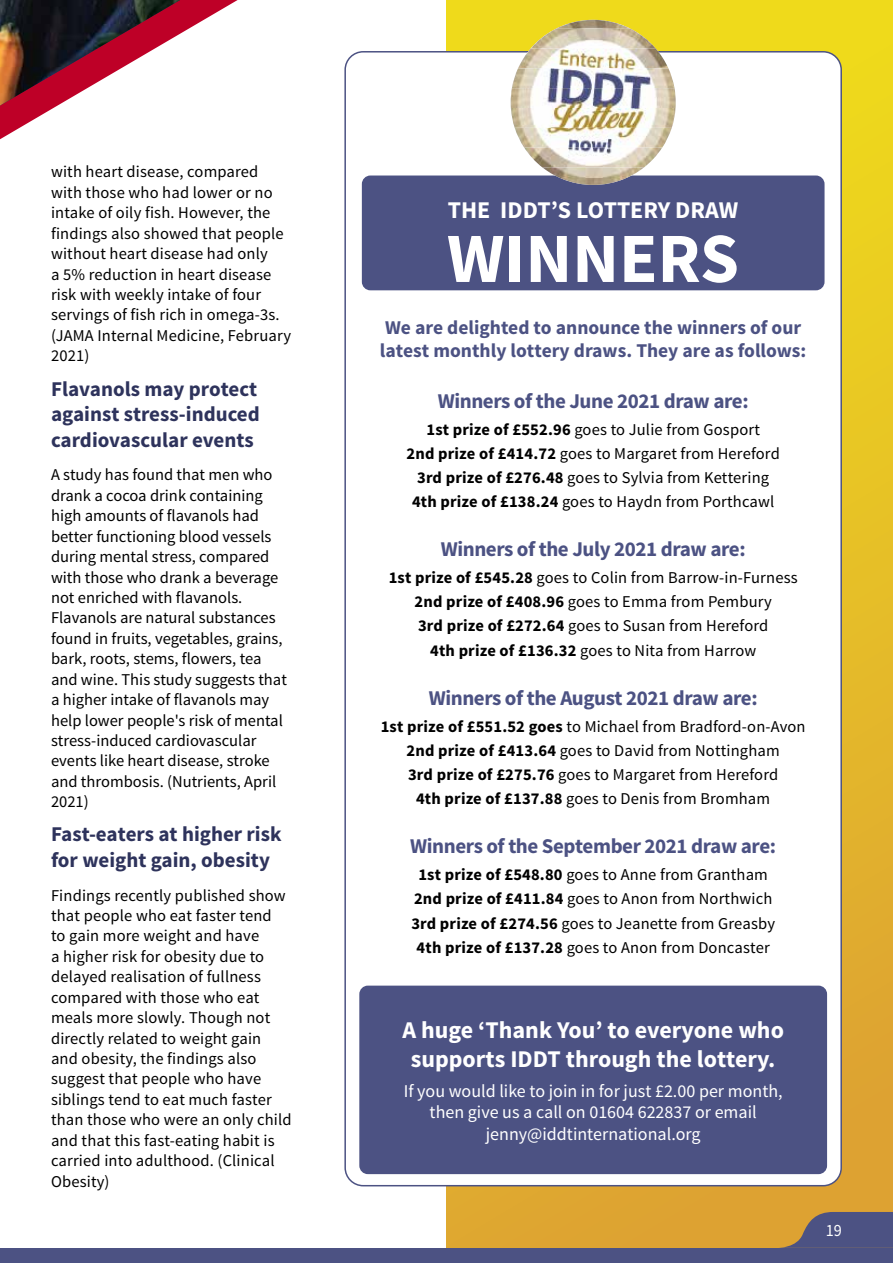
<style>
.page{position:relative;width:893px;height:1263px;background:#fff}
.page>*{position:absolute;margin:0;border:0;box-sizing:border-box;transform-origin:0 0}
.t1{font:700 70.5px "Source Sans Pro";color:#fff}
.t2{font:700 24px/28.8px "Source Sans Pro";color:#fff;text-align:center}
.t3{font:700 21px "Source Sans Pro";letter-spacing:-.02em;color:#4c5283}
.t4{font:700 21px/25.8px "Source Sans Pro";color:#2e335c}
.t5{font:700 19.5px/23.4px "Source Sans Pro";color:#4c5283}
.t6{font:18px/21.6px "Source Sans Pro";color:#fff;text-align:center}
.t7{font:17.25px "Source Sans Pro";color:#fff;scale:.94 1}
.t8{font:16.5px/20.4px "Source Sans Pro";letter-spacing:.01em;color:#000;text-align:center}
.s1{font-weight:700}
</style>
<div class="page">
<div style="left:446px;top:0;width:447px;height:1263px;background:linear-gradient(to bottom,#efdc1b,#db9c35)"></div>
<div style="left:345px;top:52px;width:496px;height:1134px;background:#fff;border-radius:18px"></div>
<div style="left:362px;top:176px;width:462px;height:114px;background:#4c5283;border-radius:9px"></div>
<div style="left:359px;top:986px;width:468px;height:188px;background:#4c5283;border-radius:9px"></div>
<img style="left:556px;top:20px;width:74px;height:9px">
<img style="left:531px;top:29px;width:125px;height:20px">
<img style="left:518px;top:49px;width:150px;height:19px">
<img style="left:512px;top:68px;width:162px;height:20px">
<img style="left:511px;top:88px;width:165px;height:40px">
<img style="left:515px;top:128px;width:157px;height:20px">
<img style="left:524px;top:148px;width:138px;height:19px">
<img style="left:542px;top:167px;width:102px;height:18px">
<svg style="left:0;top:0;width:238px;height:139px"></svg>
<img style="left:0;top:0;width:180px;height:106px">
<div style="left:0;top:1248px;width:893px;height:15px;background:#4c5283"></div>
<svg style="left:778px;top:1212px;width:115px;height:36px;background:#6e656f"></svg>
<p class="t8" style="left:51px;top:162px;width:242px;text-align:left">with heart disease, compared with those who had lower or no intake of oily fish. However, the findings also showed that people without heart disease had only<br>a 5% reduction in heart disease risk with weekly intake of four servings of fish rich in omega-3s. (JAMA Internal Medicine, February<br>2021)</p>
<p class="t4" style="left:51px;top:376px;width:210px">Flavanols may protect against stress-induced cardiovascular events</p>
<p class="t8" style="left:51px;top:465px;width:237px;text-align:left">A study has found that men who drank a cocoa drink containing high amounts of flavanols had better functioning blood vessels during mental stress, compared with those who drank a beverage not enriched with flavanols.<br>Flavanols are natural substances found in fruits, vegetables, grains, bark, roots, stems, flowers, tea and wine. This study suggests that a higher intake of flavanols may help lower people's risk of mental stress-induced cardiovascular events like heart disease, stroke and thrombosis. (Nutrients, April<br>2021)</p>
<p class="t4" style="left:51px;top:822px;width:232px">Fast-eaters at higher risk for weight gain, obesity</p>
<p class="t8" style="left:51px;top:885px;width:242px;text-align:left">Findings recently published show that people who eat faster tend<br>to gain more weight and have<br>a higher risk for obesity due to delayed realisation of fullness compared with those who eat meals more slowly. Though not directly related to weight gain and obesity, the findings also suggest that people who have siblings tend to eat much faster than those who were an only child and that this fast-eating habit is carried into adulthood. (Clinical<br>Obesity)</p>
<h2 class="t2" style="left:448px;top:197px;width:292px">THE IDDT’S LOTTERY DRAW</h2>
<h1 class="t1" style="left:447px;top:213px;width:293px">WINNERS</h1>
<p class="t5" style="left:380px;top:316px;width:428px">We are delighted to announce the winners of our latest monthly lottery draws. They are as follows:</p>
<p class="t3" style="left:438px;top:387px;width:312px">Winners of the June 2021 draw are:</p>
<p class="t8" style="left:407px;top:418px;width:375px;line-height:24px"><span class="s1">1st prize of £552.96</span> goes to Julie from Gosport<br><span class="s1">2nd prize of £414.72</span> goes to Margaret from Hereford <span class="s1">3rd prize of £276.48</span> goes to Sylvia from Kettering <span class="s1">4th prize of £138.24</span> goes to Haydn from Porthcawl</p>
<p class="t3" style="left:441px;top:536px;width:306px">Winners of the July 2021 draw are:</p>
<p class="t8" style="left:389px;top:566px;width:411px;line-height:24px"><span class="s1">1st prize of £545.28</span> goes to Colin from Barrow-in-Furness <span class="s1">2nd prize of £408.96</span> goes to Emma from Pembury<br><span class="s1">3rd prize of £272.64</span> goes to Susan from Hereford<br><span class="s1">4th prize of £136.32</span> goes to Nita from Harrow</p>
<p class="t3" style="left:429px;top:684px;width:330px">Winners of the August 2021 draw are:</p>
<p class="t8" style="left:381px;top:715px;width:426px;line-height:24px"><span class="s1">1st prize of £551.52 goes</span> to Michael from Bradford-on-Avon <span class="s1">2nd prize of £413.64</span> goes to David from Nottingham<br><span class="s1">3rd prize of £275.76</span> goes to Margaret from Hereford<br><span class="s1">4th prize of £137.88</span> goes to Denis from Bromham</p>
<p class="t3" style="left:410px;top:833px;width:367px">Winners of the September 2021 draw are:</p>
<p class="t8" style="left:411px;top:863px;width:365px;line-height:24px"><span class="s1">1st prize of £548.80</span> goes to Anne from Grantham <span class="s1">2nd prize of £411.84</span> goes to Anon from Northwich <span class="s1">3rd prize of £274.56</span> goes to Jeanette from Greasby <span class="s1">4th prize of £137.28</span> goes to Anon from Doncaster</p>
<h2 class="t2" style="left:402px;top:1016px;width:383px">A huge ‘Thank You’ to everyone who supports IDDT through the lottery.</h2>
<p class="t6" style="left:404px;top:1080px;width:380px">If you would like to join in for just £2.00 per month, then give us a call on 01604 622837 or email jenny@iddtinternational.org</p>
<p class="t7" style="left:826px;top:1220px;width:19px">19</p>
</div>
